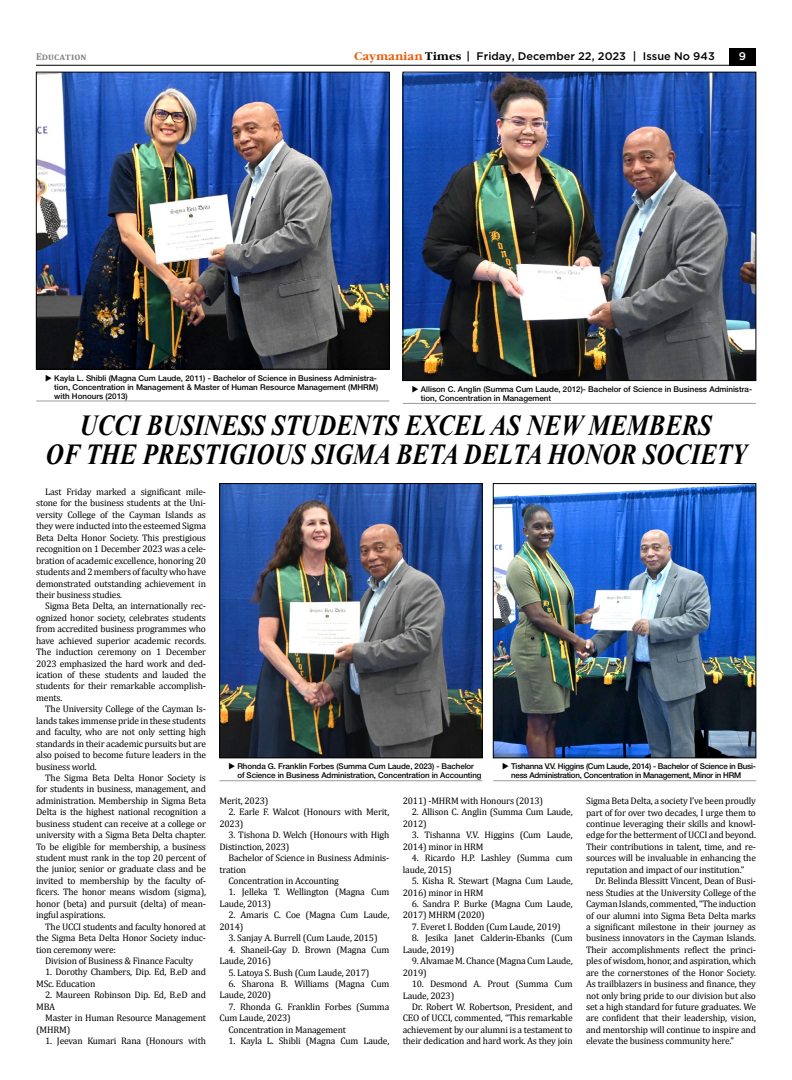
<style>
.page{position:relative;width:792px;height:1080px;background:#fff}
.page>*{position:absolute;margin:0;border:0;box-sizing:border-box;transform-origin:0 0}
.t1{font:italic 700 29px/29.5px "Times New Roman";color:#000;text-align:center;scale:.85 1}
.t2{font:500 11px "Gotham";color:#000}
.t3{font:500 11px "Gotham";color:#fff}
.t4{font:700 10px "Cambria";color:#878787}
.t5{font:9.5px/11.4px "Cambria";letter-spacing:-.02em;color:#000}
.t6{font:500 8px/9px "Helvetica Neue Cyr";color:#000}
.t7{font:500 8px/9px "Helvetica Neue Cyr";letter-spacing:-.03em;color:#000}
.s1{font-family:"Garamond C";font-weight:700;color:#ea5b0b}
.s2{font-family:"Garamond C";font-weight:700}
</style>
<div class="page">
<img style="left:38px;top:74px;width:349px;height:293px">
<div style="left:36px;top:72px;width:353px;height:297px;border:1px solid #000"></div>
<img style="left:405px;top:74px;width:349px;height:305px">
<div style="left:403px;top:72px;width:353px;height:309px;border:1px solid #000"></div>
<img style="left:495px;top:485px;width:259px;height:271px">
<div style="left:493px;top:483px;width:263px;height:275px;border:1px solid #000"></div>
<img style="left:222px;top:485px;width:258px;height:271px">
<div style="left:220px;top:483px;width:262px;height:275px;border:1px solid #000"></div>
<hr style="left:36px;top:401px;width:353px;height:1px;background:#9d9d9c">
<hr style="left:403px;top:403px;width:353px;height:1px;background:#9d9d9c">
<hr style="left:219px;top:781px;width:263px;height:1px;background:#9d9d9c">
<hr style="left:493px;top:781px;width:263px;height:1px;background:#9d9d9c">
<div style="left:729px;top:48px;width:27px;height:18px;background:#000"></div>
<hr style="left:36px;top:65px;width:720px;height:1px;background:#000">
<p class="t4" style="left:36px;top:50px;width:52px">Education</p>
<p class="t2" style="left:354px;top:49px;width:362px"><span class="s1">Caymanian</span> <span class="s2">Times</span> | Friday, December 22, 2023 | Issue No 943</p>
<p class="t3" style="left:739px;top:49px;width:9px">9</p>
<p class="t6" style="left:54px;top:373px;width:325px">Kayla L. Shibli (Magna Cum Laude, 2011) - Bachelor of Science in Business Administra&shy;tion, Concentration in Management &amp; Master of Human Resource Management (MHRM) with Honours (2013)</p>
<p class="t6" style="left:421px;top:385px;width:333px">Allison C. Anglin (Summa Cum Laude, 2012)- Bachelor of Science in Business Administra&shy;tion, Concentration in Management</p>
<h1 class="t1" style="left:46px;top:409px;width:826px">UCCI BUSINESS STUDENTS EXCEL AS NEW MEMBERS<br>OF THE PRESTIGIOUS SIGMA BETA DELTA HONOR SOCIETY</h1>
<p class="t5" style="left:36px;top:486px;width:171px;text-align:justify;text-indent:9px">Last Friday marked a significant mile&shy;stone for the business students at the Uni&shy;versity College of the Cayman Islands as they were inducted into the esteemed Sigma Beta Delta Honor Society. This prestigious recognition on 1 December 2023 was a cele&shy;bration of academic excellence, honoring 20 students and 2 members of faculty who have demonstrated outstanding achievement in their business studies.</p>
<p class="t5" style="left:36px;top:600px;width:171px;text-align:justify;text-indent:9px">Sigma Beta Delta, an internationally rec&shy;ognized honor society, celebrates students from accredited business programmes who have achieved superior academic records.<br>The induction ceremony on 1 December 2023 emphasized the hard work and ded&shy;ication of these students and lauded the students for their remarkable accomplish&shy;ments.</p>
<p class="t5" style="left:36px;top:703px;width:171px;text-align:justify;text-indent:9px">The University College of the Cayman Is&shy;lands takes immense pride in these students and faculty, who are not only setting high standards in their academic pursuits but are also poised to become future leaders in the business world.</p>
<p class="t5" style="left:36px;top:772px;width:171px;text-align:justify;text-indent:9px">The Sigma Beta Delta Honor Society is for students in business, management, and administration. Membership in Sigma Beta Delta is the highest national recognition a business student can receive at a college or university with a Sigma Beta Delta chapter.<br>To be eligible for membership, a business student must rank in the top 20 percent of the junior, senior or graduate class and be invited to membership by the faculty of&shy;ficers. The honor means wisdom (sigma), honor (beta) and pursuit (delta) of mean&shy;ingful aspirations.</p>
<p class="t5" style="left:36px;top:921px;width:171px;text-align:justify;text-indent:9px">The UCCI students and faculty honored at the Sigma Beta Delta Honor Society induc&shy;tion ceremony were:</p>
<p class="t5" style="left:45px;top:955px;width:150px">Division of Business &amp; Finance Faculty</p>
<p class="t5" style="left:36px;top:966px;width:171px;text-indent:9px">1. Dorothy Chambers, Dip. Ed, B.eD and<br>MSc. Education</p>
<p class="t5" style="left:36px;top:989px;width:171px;text-indent:9px">2. Maureen Robinson Dip. Ed, B.eD and<br>MBA</p>
<p class="t5" style="left:36px;top:1012px;width:171px;text-indent:9px">Master in Human Resource Management (MHRM)</p>
<p class="t5" style="left:45px;top:1035px;width:162px">1. Jeevan Kumari Rana (Honours with</p>
<p class="t6" style="left:237px;top:762px;width:246px">Rhonda G. Franklin Forbes (Summa Cum Laude, 2023) - Bachelor of Science in Business Administration, Concentration in Accounting</p>
<p class="t7" style="left:511px;top:762px;width:246px">Tishanna V.V. Higgins (Cum Laude, 2014) - Bachelor of Science in Busi&shy;ness Administration, Concentration in Management, Minor in HRM</p>
<p class="t5" style="left:220px;top:795px;width:50px">Merit, 2023)</p>
<p class="t5" style="left:220px;top:806px;width:171px;text-indent:9px">2. Earle F. Walcot (Honours with Merit,<br>2023)</p>
<p class="t5" style="left:220px;top:829px;width:171px;text-indent:9px">3. Tishona D. Welch (Honours with High<br>Distinction, 2023)</p>
<p class="t5" style="left:229px;top:852px;width:162px">Bachelor of Science in Business Adminis-</p>
<p class="t5" style="left:220px;top:864px;width:28px">tration</p>
<p class="t5" style="left:229px;top:875px;width:112px">Concentration in Accounting</p>
<p class="t5" style="left:220px;top:886px;width:171px;text-indent:9px">1. Jelleka T. Wellington (Magna Cum<br>Laude, 2013)</p>
<p class="t5" style="left:220px;top:909px;width:171px;text-indent:9px">2. Amaris C. Coe (Magna Cum Laude,<br>2014)</p>
<p class="t5" style="left:229px;top:932px;width:151px">3. Sanjay A. Burrell (Cum Laude, 2015)</p>
<p class="t5" style="left:220px;top:944px;width:171px;text-indent:9px">4. Shaneil-Gay D. Brown (Magna Cum<br>Laude, 2016)</p>
<p class="t5" style="left:229px;top:967px;width:142px">5. Latoya S. Bush (Cum Laude, 2017)</p>
<p class="t5" style="left:220px;top:978px;width:171px;text-indent:9px">6. Sharona B. Williams (Magna Cum<br>Laude, 2020)</p>
<p class="t5" style="left:229px;top:1001px;width:162px">7. Rhonda G. Franklin Forbes (Summa</p>
<p class="t5" style="left:220px;top:1012px;width:73px">Cum Laude, 2023)</p>
<p class="t5" style="left:229px;top:1024px;width:119px">Concentration in Management</p>
<p class="t5" style="left:229px;top:1035px;width:162px">1. Kayla L. Shibli (Magna Cum Laude,</p>
<p class="t5" style="left:403px;top:795px;width:142px">2011) -MHRM with Honours (2013)</p>
<p class="t5" style="left:403px;top:807px;width:171px;text-indent:9px">2. Allison C. Anglin (Summa Cum Laude,<br>2012)</p>
<p class="t5" style="left:403px;top:829px;width:171px;text-indent:9px">3. Tishanna V.V. Higgins (Cum Laude,<br>2014) minor in HRM</p>
<p class="t5" style="left:403px;top:852px;width:171px;text-indent:9px">4. Ricardo H.P. Lashley (Summa cum laude, 2015)</p>
<p class="t5" style="left:403px;top:875px;width:171px;text-indent:9px">5. Kisha R. Stewart (Magna Cum Laude,<br>2016) minor in HRM</p>
<p class="t5" style="left:403px;top:898px;width:171px;text-indent:9px">6. Sandra P. Burke (Magna Cum Laude,<br>2017) MHRM (2020)</p>
<p class="t5" style="left:412px;top:921px;width:150px">7. Everet I. Bodden (Cum Laude, 2019)</p>
<p class="t5" style="left:403px;top:932px;width:171px;text-indent:9px">8. Jesika Janet Calderin-Ebanks (Cum<br>Laude, 2019)</p>
<p class="t5" style="left:403px;top:955px;width:171px;text-indent:9px">9. Alvamae M. Chance (Magna Cum Laude,<br>2019)</p>
<p class="t5" style="left:403px;top:978px;width:171px;text-indent:9px">10. Desmond A. Prout (Summa Cum<br>Laude, 2023)</p>
<p class="t5" style="left:403px;top:1001px;width:171px;text-align:justify;text-indent:9px">Dr. Robert W. Robertson, President, and CEO of UCCI, commented, “This remarkable achievement by our alumni is a testament to their dedication and hard work. As they join</p>
<p class="t5" style="left:586px;top:795px;width:171px;text-align:justify">Sigma Beta Delta, a society I’ve been proudly part of for over two decades, I urge them to continue leveraging their skills and knowl&shy;edge for the betterment of UCCI and beyond.<br>Their contributions in talent, time, and re&shy;sources will be invaluable in enhancing the reputation and impact of our institution.”</p>
<p class="t5" style="left:586px;top:875px;width:171px;text-align:justify;text-indent:9px">Dr. Belinda Blessitt Vincent, Dean of Busi&shy;ness Studies at the University College of the Cayman Islands, commented, “The induction of our alumni into Sigma Beta Delta marks a significant milestone in their journey as business innovators in the Cayman Islands.<br>Their accomplishments reflect the princi&shy;ples of wisdom, honor, and aspiration, which are the cornerstones of the Honor Society.<br>As trailblazers in business and finance, they not only bring pride to our division but also set a high standard for future graduates. We are confident that their leadership, vision, and mentorship will continue to inspire and elevate the business community here.”</p>
</div>
